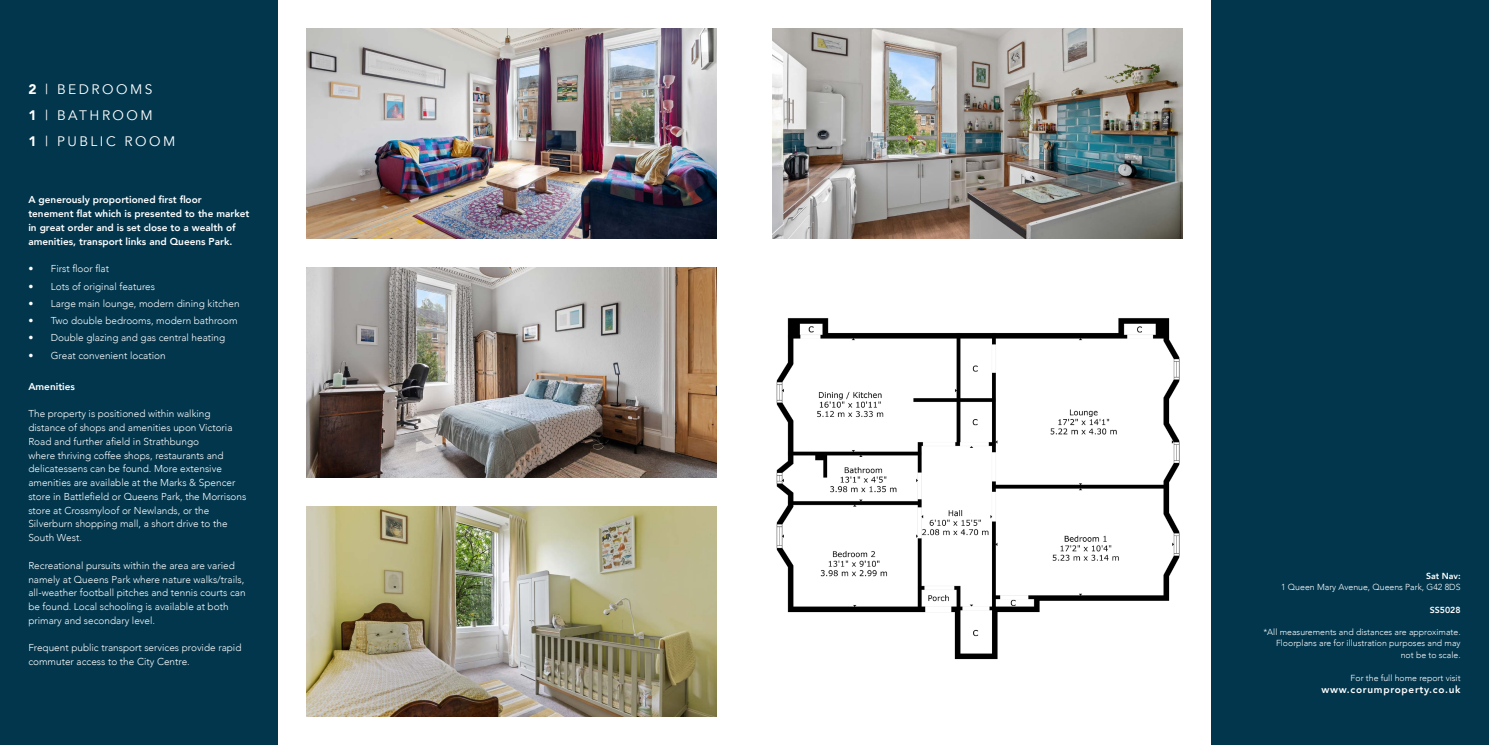
<style>
.page{position:relative;width:1489px;height:745px;background:#fff}
.page>*{position:absolute;margin:0;border:0;box-sizing:border-box;transform-origin:0 0}
.t1{font:13.75px/26.2px "Avenir";letter-spacing:.18em;color:#fff}
.t2{font:300 10px/13.8px "Avenir";color:#fff}
.t3{font:800 10px/13.8px "Avenir";color:#fff}
.t4{font:800 10px "Avenir";letter-spacing:.07em;color:#fff}
.t5{font:300 8.75px/11.2px "Avenir";color:#fff;text-align:right}
.t6{font:800 8.75px "Avenir";color:#fff}
.s1{font-weight:900}
</style>
<div class="page">
<div style="left:0;top:0;width:278px;height:744px;background:#01364d"></div>
<div style="left:1211px;top:0;width:277px;height:744px;background:#01364d"></div>
<img style="left:306px;top:28px;width:410px;height:211px">
<img style="left:772px;top:28px;width:410px;height:211px">
<img style="left:306px;top:267px;width:410px;height:210px">
<img style="left:306px;top:506px;width:410px;height:210px">
<img style="left:776px;top:318px;width:404px;height:342px">
<h1 class="t1" style="left:28px;top:76px;width:148px"><span class="s1">2</span> | BEDROOMS<br><span class="s1">1</span> | BATHROOM<br><span class="s1">1</span> | PUBLIC ROOM</h1>
<p class="t3" style="left:28px;top:193px;width:222px">A generously proportioned first floor tenement flat which is presented to the market in great order and is set close to a wealth of amenities, transport links and Queens Park.</p>
<p class="t2" style="left:28px;top:262px;width:82px">• First floor flat</p>
<p class="t2" style="left:28px;top:279px;width:128px">• Lots of original features</p>
<p class="t2" style="left:28px;top:296px;width:213px">• Large main lounge, modern dining kitchen</p>
<p class="t2" style="left:28px;top:313px;width:211px">• Two double bedrooms, modern bathroom</p>
<p class="t2" style="left:28px;top:331px;width:198px">• Double glazing and gas central heating</p>
<p class="t2" style="left:28px;top:348px;width:139px">• Great convenient location</p>
<p class="t3" style="left:28px;top:379px;width:48px">Amenities</p>
<p class="t2" style="left:28px;top:407px;width:219px">The property is positioned within walking distance of shops and amenities upon Victoria Road and further afield in Strathbungo<br>where thriving coffee shops, restaurants and delicatessens can be found. More extensive amenities are available at the Marks &amp; Spencer store in Battlefield or Queens Park, the Morrisons store at Crossmyloof or Newlands, or the Silverburn shopping mall, a short drive to the South West.</p>
<p class="t2" style="left:28px;top:558px;width:219px">Recreational pursuits within the area are varied namely at Queens Park where nature walks/trails, all-weather football pitches and tennis courts can be found. Local schooling is available at both primary and secondary level.</p>
<p class="t2" style="left:28px;top:640px;width:215px">Frequent public transport services provide rapid commuter access to the City Centre.</p>
<p class="t6" style="left:1425px;top:568px;width:36px">Sat Nav:</p>
<p class="t5" style="left:1280px;top:581px;width:181px">1 Queen Mary Avenue, Queens Park, G42 8DS</p>
<p class="t6" style="left:1429px;top:602px;width:32px">SS5028</p>
<p class="t5" style="left:1263px;top:626px;width:199px">*All measurements and distances are approximate.<br>Floorplans are for illustration purposes and may not be to scale.</p>
<p class="t5" style="left:1350px;top:672px;width:111px">For the full home report visit</p>
<p class="t4" style="left:1321px;top:681px;width:140px">www.corumproperty.co.uk</p>
</div>
